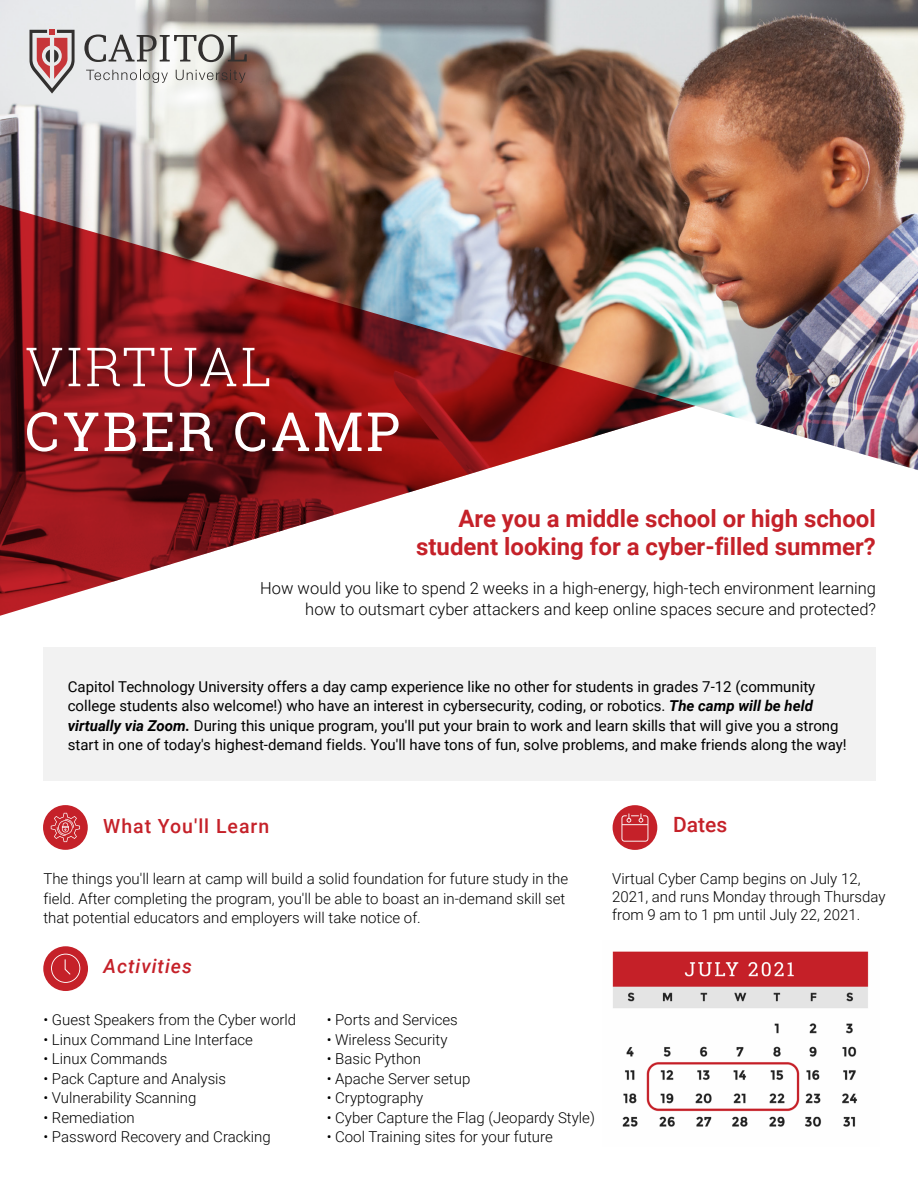
<style>
.page{position:relative;width:918px;height:1188px;background:#fff}
.page>*{position:absolute;margin:0;border:0;box-sizing:border-box;transform-origin:0 0}
.t1{font:54px "Roboto Slab";letter-spacing:.05em;color:#fff}
.t2{font:300 54px "Roboto Slab";letter-spacing:.05em;color:#fff}
.t3{font:700 24px/28.8px "Roboto";color:#c52129;text-align:right}
.t4{font:500 21px "Roboto";color:#c52129}
.t5{font:500 19.5px "Roboto";letter-spacing:.05em;color:#c52129}
.t6{font:italic 500 19.5px "Roboto";letter-spacing:.05em;color:#c52129}
.t7{font:300 16.5px/21px "Roboto";color:#000;text-align:right}
.t8{font:300 15px/18px "Roboto";color:#000}
.t9{font:15px/19.5px "Roboto";color:#000}
.s1{font-weight:700;font-style:italic}
</style>
<div class="page">
<img style="left:360px;top:0;width:558px;height:470px">
<img style="left:0;top:201px;width:695px;height:415px">
<img style="left:612px;top:951px;width:257px;height:176px">
<div style="left:613px;top:805px;width:44px;height:45px;background:#c52129;border-radius:50%"></div>
<svg style="left:621px;top:813px;width:27px;height:29px"></svg>
<div style="left:43px;top:805px;width:45px;height:45px;background:#c52129;border-radius:50%"></div>
<svg style="left:51px;top:813px;width:29px;height:29px"></svg>
<div style="left:43px;top:946px;width:45px;height:45px;background:#c52129;border-radius:50%"></div>
<svg style="left:51px;top:954px;width:29px;height:29px"></svg>
<img style="left:0;top:0;width:360px;height:309px">
<svg style="left:30px;top:29px;width:45px;height:65px;background:#bc9b9c"></svg>
<svg style="left:84px;top:34px;width:163px;height:28px;background:#b2b1af"></svg>
<svg style="left:86px;top:70px;width:82px;height:13px"></svg>
<svg style="left:176px;top:70px;width:70px;height:13px"></svg>
<div style="left:44px;top:647px;width:832px;height:134px;background:#f2f2f2"></div>
<h1 class="t2" style="left:25px;top:330px;width:248px">VIRTUAL</h1>
<h1 class="t1" style="left:25px;top:394px;width:377px">CYBER CAMP</h1>
<h2 class="t3" style="left:416px;top:503px;width:461px">Are you a middle school or high school student looking for a cyber-filled summer?</h2>
<p class="t7" style="left:260px;top:577px;width:617px">How would you like to spend 2 weeks in a high-energy, high-tech environment learning how to outsmart cyber attackers and keep online spaces secure and protected?</p>
<p class="t9" style="left:68px;top:676px;width:780px">Capitol Technology University offers a day camp experience like no other for students in grades 7-12 (community college students also welcome!) who have an interest in cybersecurity, coding, or robotics. <span class="s1">The camp will be held virtually via Zoom.</span> During this unique program, you'll put your brain to work and learn skills that will give you a strong start in one of today's highest-demand fields. You'll have tons of fun, solve problems, and make friends along the way!</p>
<h3 class="t5" style="left:103px;top:812px;width:168px">What You'll Learn</h3>
<h3 class="t4" style="left:673px;top:810px;width:56px">Dates</h3>
<p class="t8" style="left:43px;top:868px;width:526px;line-height:19.5px">The things you'll learn at camp will build a solid foundation for future study in the field. After completing the program, you'll be able to boast an in-demand skill set that potential educators and employers will take notice of.</p>
<h3 class="t6" style="left:103px;top:953px;width:90px">Activities</h3>
<p class="t8" style="left:612px;top:869px;width:275px">Virtual Cyber Camp begins on July 12,<br>2021, and runs Monday through Thursday from 9 am to 1 pm until July 22, 2021.</p>
<p class="t8" style="left:43px;top:1010px;width:254px">• Guest Speakers from the Cyber world</p>
<p class="t8" style="left:43px;top:1030px;width:211px">• Linux Command Line Interface</p>
<p class="t8" style="left:43px;top:1049px;width:126px">• Linux Commands</p>
<p class="t8" style="left:43px;top:1069px;width:184px">• Pack Capture and Analysis</p>
<p class="t8" style="left:43px;top:1088px;width:154px">• Vulnerability Scanning</p>
<p class="t8" style="left:43px;top:1108px;width:93px">• Remediation</p>
<p class="t8" style="left:43px;top:1127px;width:229px">• Password Recovery and Cracking</p>
<p class="t8" style="left:327px;top:1010px;width:133px">• Ports and Services</p>
<p class="t8" style="left:327px;top:1030px;width:122px">• Wireless Security</p>
<p class="t8" style="left:327px;top:1049px;width:96px">• Basic Python</p>
<p class="t8" style="left:327px;top:1069px;width:145px">• Apache Server setup</p>
<p class="t8" style="left:327px;top:1088px;width:98px">• Cryptography</p>
<p class="t8" style="left:327px;top:1108px;width:270px">• Cyber Capture the Flag (Jeopardy Style)</p>
<p class="t8" style="left:327px;top:1127px;width:228px">• Cool Training sites for your future</p>
</div>
